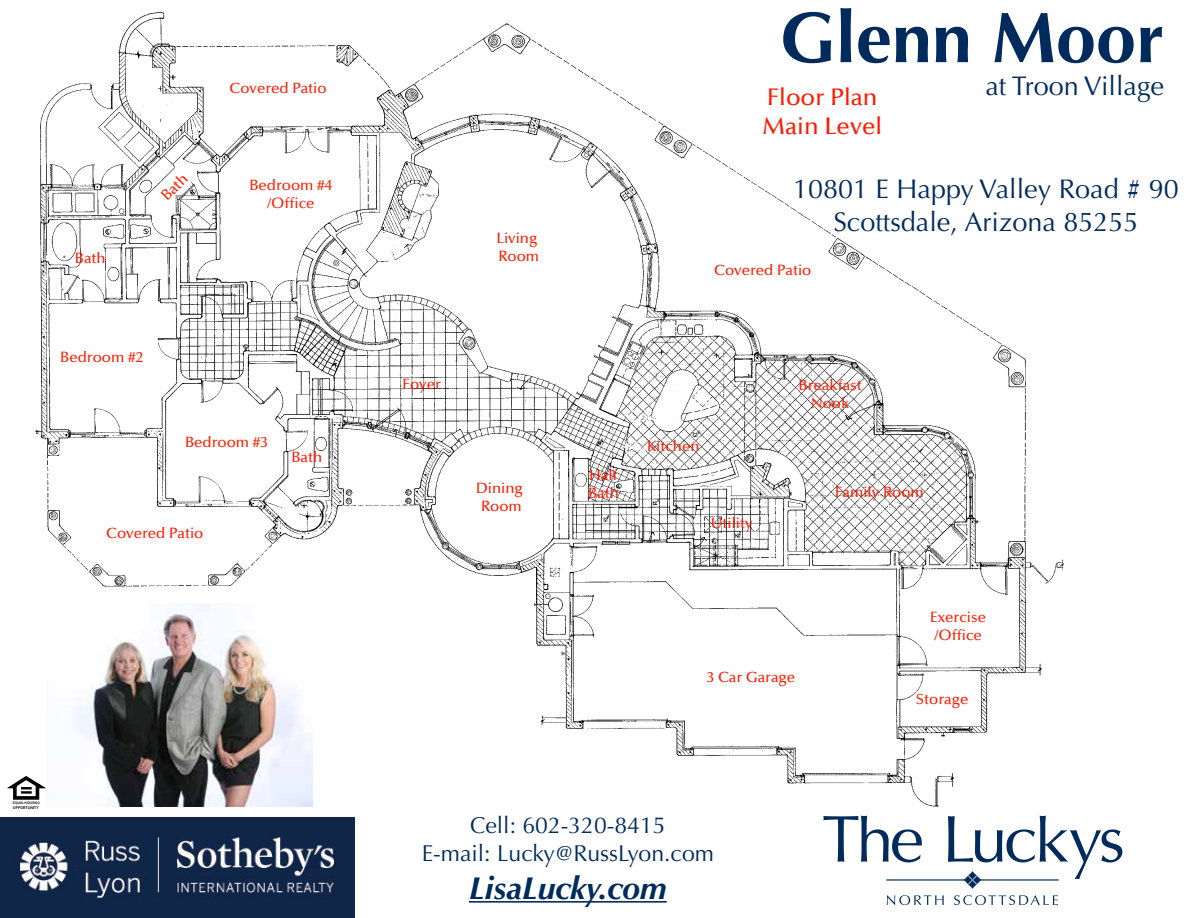
<style>
.page{position:relative;width:1188px;height:918px;background:#fff}
.page>*{position:absolute;margin:0;border:0;box-sizing:border-box;transform-origin:0 0}
.t1{font:700 72px "Optima";color:#002b5c}
.t2{font:italic 700 31.8px "Optima";color:#002b5c}
.t3{font:27px/32.4px "Optima";color:#002b5c;text-align:center}
.t4{font:500 24px/28.8px "Optima";color:#ff1a00}
.t5{font:22.95px/27.6px "Optima";color:#002b5c;text-align:center}
.t6{font:500 15px/18px "Optima";color:#ff1a00;text-align:center}
.t7{font:600 4.05px "Myriad Pro";color:#000}
.t8{font:600 3.6px "Myriad Pro";color:#000}
</style>
<div class="page">
<img style="left:35px;top:12px;width:1029px;height:795px">
<svg style="left:7px;top:776px;width:39px;height:26px"></svg>
<img style="left:0;top:818px;width:355px;height:100px">
<hr style="left:469px;top:901px;width:198px;height:2px;background:#002b5c">
<svg style="left:823px;top:816px;width:99px;height:46px"></svg>
<svg style="left:948px;top:816px;width:174px;height:63px"></svg>
<svg style="left:887px;top:895px;width:57px;height:10px"></svg>
<svg style="left:954px;top:895px;width:104px;height:10px"></svg>
<svg style="left:963px;top:875px;width:9px;height:10px"></svg>
<svg style="left:968px;top:871px;width:9px;height:9px"></svg>
<svg style="left:968px;top:880px;width:9px;height:9px"></svg>
<svg style="left:972px;top:875px;width:10px;height:10px"></svg>
<hr style="left:977px;top:879px;width:81px;height:2px;background:#002b5c">
<hr style="left:887px;top:879px;width:81px;height:2px;background:#002b5c">
<img style="left:46px;top:603px;width:266px;height:204px">
<p class="t6" style="left:75px;top:250px;width:32px">Bath</p>
<p class="t6" style="left:157px;top:192px;width:32px;rotate:-45deg">Bath</p>
<p class="t6" style="left:230px;top:79px;width:99px">Covered Patio</p>
<p class="t6" style="left:249px;top:177px;width:84px">Bedroom #4 /Office</p>
<p class="t6" style="left:497px;top:229px;width:44px;text-align:left">Living<br>Room</p>
<h1 class="t1" style="left:780px;top:-4px;width:386px">Glenn Moor</h1>
<h3 class="t3" style="left:985px;top:70px;width:180px">at Troon Village</h3>
<h3 class="t4" style="left:763px;top:83px;width:121px">Floor Plan<br>Main Level</h3>
<h3 class="t3" style="left:793px;top:173px;width:387px">10801 E Happy Valley Road # 90<br>Scottsdale, Arizona 85255</h3>
<p class="t6" style="left:714px;top:261px;width:99px">Covered Patio</p>
<p class="t6" style="left:60px;top:348px;width:84px">Bedroom #2</p>
<p class="t6" style="left:403px;top:375px;width:40px">Foyer</p>
<p class="t6" style="left:799px;top:376px;width:65px">Breakfast<br>Nook</p>
<p class="t6" style="left:185px;top:434px;width:84px">Bedroom #3</p>
<p class="t6" style="left:647px;top:437px;width:54px">Kitchen</p>
<p class="t6" style="left:588px;top:466px;width:32px;text-align:left">Half<br>Bath</p>
<p class="t6" style="left:292px;top:449px;width:32px">Bath</p>
<p class="t6" style="left:476px;top:480px;width:48px">Dining<br>Room</p>
<p class="t6" style="left:835px;top:484px;width:90px">Family Room</p>
<p class="t6" style="left:106px;top:524px;width:99px">Covered Patio</p>
<p class="t6" style="left:711px;top:514px;width:43px">Utility</p>
<p class="t6" style="left:707px;top:668px;width:90px">3 Car Garage</p>
<p class="t6" style="left:930px;top:608px;width:57px;text-align:left">Exercise /Office</p>
<p class="t6" style="left:916px;top:690px;width:54px">Storage</p>
<p class="t8" style="left:13px;top:800px;width:28px">EQUAL HOUSING</p>
<p class="t7" style="left:13px;top:805px;width:27px">OPPORTUNITY</p>
<h3 class="t5" style="left:422px;top:812px;width:294px">Cell: 602-320-8415<br>E-mail: Lucky@RussLyon.com</h3>
<h2 class="t2" style="left:469px;top:869px;width:199px">LisaLucky.com</h2>
</div>
